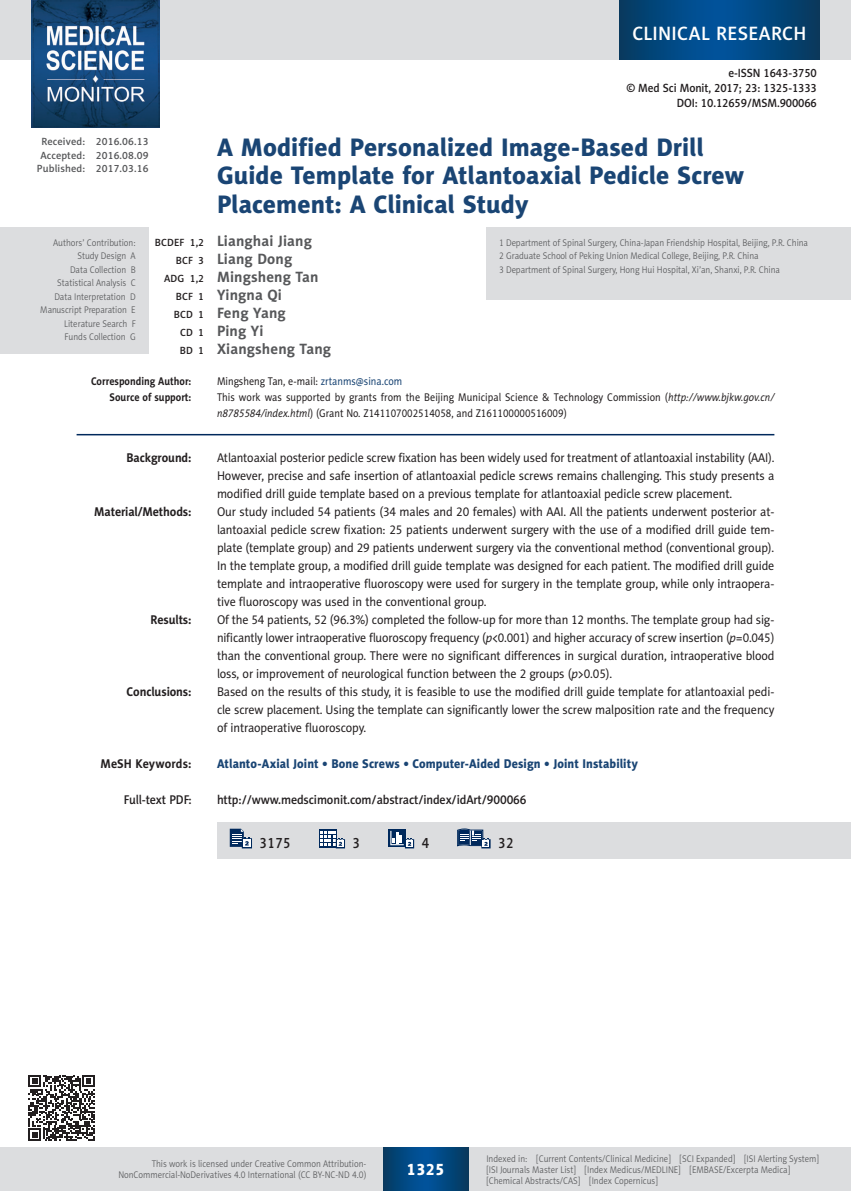
<style>
.page{position:relative;width:851px;height:1191px;background:#fff}
.page>*{position:absolute;margin:0;border:0;box-sizing:border-box;transform-origin:0 0}
.MSM_Tytul{font:25.5px/28.5px "Naomi Sans EFN Heavy";color:#1a4574}
.t1{font:19.5px "Naomi Sans EFN Medium";letter-spacing:.015em;color:#fff}
.t2{font:16.5px "Naomi Sans EFN Heavy";color:#fff}
.MSM_Autorzy{font:700 15px "Naomi Sans EFN";letter-spacing:.01em;color:#57585a}
.MSM_dane{font:15px "Naomi Sans EFN Medium";letter-spacing:.03em;color:#231f20;scale:.9 1}
.MSM_Summary_body{font:12.75px/18px "Naomi Sans EFN";letter-spacing:-.01em;color:#231f20;text-align:justify;scale:.95 1}
.MSM_Summary_body-2{font:12.75px/18px "Naomi Sans EFN";letter-spacing:-.01em;color:#231f20;text-align:justify;scale:.94 1}
.MSM_keywords{font:12.75px "Naomi Sans EFN Heavy";letter-spacing:.005em;color:#1a4574;scale:.95 1}
.MSM_full_text_pdf{font:12.75px "Naomi Sans EFN Medium";letter-spacing:-.01em;color:#231f20;scale:.95 1}
.MSM_Summary_body-3{font:700 12.75px "Naomi Sans EFN";letter-spacing:-.01em;color:#231f20;scale:.95 1}
.MSM_keywords-2{font:700 12.75px "Naomi Sans EFN";letter-spacing:.005em;color:#231f20;scale:.95 1}
.MSM_Summary_body-4{font:700 12.75px "Naomi Sans EFN";letter-spacing:-.01em;color:#231f20;scale:.94 1}
.MSM_full_text_pdf-2{font:12px "Naomi Sans EFN Medium";letter-spacing:-.01em;color:#231f20;scale:.95 1}
.MSM_Support{font:11.25px/15.8px "Naomi Sans EFN";color:#231f20;scale:.9 1}
.MSM_Adres{font:11.25px "Naomi Sans EFN";color:#231f20;scale:.9 1}
.MSM_Adres-2{font:700 11.25px "Naomi Sans EFN";color:#231f20;scale:.9 1}
.MSM_Support-2{font:700 11.25px "Naomi Sans EFN";color:#231f20;scale:.9 1}
.t3{font:10.5px "Naomi Sans EFN Medium";letter-spacing:.01em;color:#57585a}
.MSM_Afiliacja{font:9.75px/11.2px "Naomi Sans EFN Light";color:#57585a;scale:.9 1}
.s1{font-family:"Naomi Sans EFN Medium";font-weight:400;font-size:10.5px;color:#231f20}
.s2{color:#1a4574}
.s3{font-style:italic}
</style>
<div class="page">
<div style="left:217px;top:822px;width:633px;height:36px;background:#dcdddf"></div>
<svg style="left:230px;top:828px;width:22px;height:20px"></svg>
<div style="left:319px;top:829px;width:17px;height:18px;background:#00295c"></div>
<svg style="left:320px;top:830px;width:25px;height:18px"></svg>
<div style="left:388px;top:829px;width:18px;height:18px;background:#00295c"></div>
<svg style="left:390px;top:831px;width:24px;height:17px"></svg>
<svg style="left:457px;top:828px;width:33px;height:20px"></svg>
<hr style="left:77px;top:434px;width:697px;height:1px;background:#00295c">
<div style="left:0;top:228px;width:148px;height:126px;background:#dcdddf"></div>
<div style="left:486px;top:228px;width:364px;height:72px;background:#dcdddf"></div>
<svg style="left:28px;top:1075px;width:67px;height:66px"></svg>
<div style="left:0;top:1148px;width:850px;height:43px;background:#dcdddf"></div>
<svg style="left:383px;top:1147px;width:85px;height:43px"></svg>
<div style="left:0;top:0;width:850px;height:60px;background:#dcdddf"></div>
<svg style="left:619px;top:0;width:200px;height:60px"></svg>
<img style="left:32px;top:0;width:127px;height:128px">
<h2 class="t1" style="left:632px;top:22px;width:175px">CLINICAL RESEARCH</h2>
<p class="MSM_full_text_pdf-2" style="left:728px;top:66px;width:95px">e-ISSN 1643-3750</p>
<p class="MSM_full_text_pdf-2" style="left:626px;top:81px;width:202px">© Med Sci Monit, 2017; 23: 1325-1333</p>
<p class="MSM_full_text_pdf-2" style="left:676px;top:96px;width:149px">DOI: 10.12659/MSM.900066</p>
<p class="MSM_Tytul" style="left:217px;top:132px;width:528px">A Modified Personalized Image-Based Drill<br>Guide Template for Atlantoaxial Pedicle Screw<br>Placement: A Clinical Study</p>
<p class="MSM_Autorzy" style="left:155px;top:232px;width:158px"><span class="s1">BCDEF 1,2</span> Lianghai Jiang</p>
<p class="MSM_Autorzy" style="left:176px;top:250px;width:118px"><span class="s1">BCF 3</span> Liang Dong</p>
<p class="MSM_Autorzy" style="left:164px;top:268px;width:156px"><span class="s1">ADG 1,2</span> Mingsheng Tan</p>
<p class="MSM_Autorzy" style="left:176px;top:286px;width:108px"><span class="s1">BCF 1</span> Yingna Qi</p>
<p class="MSM_Autorzy" style="left:174px;top:304px;width:113px"><span class="s1">BCD 1</span> Feng Yang</p>
<p class="MSM_Autorzy" style="left:180px;top:322px;width:85px"><span class="s1">CD 1</span> Ping Yi</p>
<p class="MSM_Autorzy" style="left:180px;top:340px;width:153px"><span class="s1">BD 1</span> Xiangsheng Tang</p>
<p class="MSM_Adres-2" style="left:91px;top:375px;width:113px">Corresponding Author:</p>
<p class="MSM_Adres" style="left:217px;top:375px;width:207px">Mingsheng Tan, e-mail: <span class="s2">zrtanms@sina.com</span></p>
<p class="MSM_Support-2" style="left:110px;top:391px;width:92px">Source of support:</p>
<p class="MSM_Support" style="left:217px;top:389px;width:620px">This work was supported by grants from the Beijing Municipal Science &amp; Technology Commission (<span class="s3">http://www.bjkw.gov.cn/ n8785584/index.html</span>) (Grant No. Z141107002514058, and Z161100000516009)</p>
<p class="MSM_Summary_body-4" style="left:126px;top:450px;width:71px">Background:</p>
<p class="MSM_Summary_body-2" style="left:217px;top:449px;width:594px">Atlantoaxial posterior pedicle screw fixation has been widely used for treatment of atlantoaxial instability (AAI).<br>However, precise and safe insertion of atlantoaxial pedicle screws remains challenging. This study presents a modified drill guide template based on a previous template for atlantoaxial pedicle screw placement.</p>
<p class="MSM_Summary_body-3" style="left:94px;top:504px;width:104px">Material/Methods:</p>
<p class="MSM_Summary_body" style="left:217px;top:503px;width:588px">Our study included 54 patients (34 males and 20 females) with AAI. All the patients underwent posterior at&shy;lantoaxial pedicle screw fixation: 25 patients underwent surgery with the use of a modified drill guide tem&shy;plate (template group) and 29 patients underwent surgery via the conventional method (conventional group).<br>In the template group, a modified drill guide template was designed for each patient. The modified drill guide template and intraoperative fluoroscopy were used for surgery in the template group, while only intraopera&shy;tive fluoroscopy was used in the conventional group.</p>
<p class="MSM_Summary_body-3" style="left:150px;top:612px;width:45px">Results:</p>
<p class="MSM_Summary_body" style="left:217px;top:611px;width:588px">Of the 54 patients, 52 (96.3%) completed the follow-up for more than 12 months. The template group had sig&shy;nificantly lower intraoperative fluoroscopy frequency (<span class="s3">p</span>&lt;0.001) and higher accuracy of screw insertion (<span class="s3">p</span>=0.045) than the conventional group. There were no significant differences in surgical duration, intraoperative blood loss, or improvement of neurological function between the 2 groups (<span class="s3">p</span>&gt;0.05).</p>
<p class="MSM_Summary_body-3" style="left:127px;top:684px;width:70px">Conclusions:</p>
<p class="MSM_Summary_body" style="left:217px;top:683px;width:588px">Based on the results of this study, it is feasible to use the modified drill guide template for atlantoaxial pedi&shy;cle screw placement. Using the template can significantly lower the screw malposition rate and the frequency of intraoperative fluoroscopy.</p>
<p class="MSM_keywords-2" style="left:100px;top:756px;width:97px">MeSH Keywords:</p>
<p class="MSM_keywords" style="left:217px;top:756px;width:444px">Atlanto-Axial Joint • Bone Screws • Computer-Aided Design • Joint Instability</p>
<p class="MSM_full_text_pdf" style="left:124px;top:792px;width:73px">Full-text PDF:</p>
<p class="MSM_full_text_pdf" style="left:217px;top:792px;width:327px">http://www.medscimonit.com/abstract/index/idArt/900066</p>
<p class="t3" style="left:41px;top:136px;width:109px">Received: 2016.06.13</p>
<p class="t3" style="left:40px;top:149px;width:110px">Accepted: 2016.08.09</p>
<p class="t3" style="left:37px;top:163px;width:113px">Published: 2017.03.16</p>
<p class="MSM_Afiliacja" style="left:53px;top:237px;width:93px">Authors’ Contribution:</p>
<p class="MSM_Afiliacja" style="left:77px;top:250px;width:66px">Study Design A</p>
<p class="MSM_Afiliacja" style="left:70px;top:264px;width:74px">Data Collection B</p>
<p class="MSM_Afiliacja" style="left:57px;top:277px;width:89px">Statistical Analysis C</p>
<p class="MSM_Afiliacja" style="left:54px;top:291px;width:92px">Data Interpretation D</p>
<p class="MSM_Afiliacja" style="left:40px;top:304px;width:107px">Manuscript Preparation E</p>
<p class="MSM_Afiliacja" style="left:64px;top:318px;width:81px">Literature Search F</p>
<p class="MSM_Afiliacja" style="left:65px;top:331px;width:80px">Funds Collection G</p>
<p class="MSM_Afiliacja" style="left:499px;top:237px;width:345px">1 Department of Spinal Surgery, China-Japan Friendship Hospital, Beijing, P.R. China</p>
<p class="MSM_Afiliacja" style="left:499px;top:250px;width:290px">2 Graduate School of Peking Union Medical College, Beijing, P.R. China</p>
<p class="MSM_Afiliacja" style="left:499px;top:264px;width:313px">3 Department of Spinal Surgery, Hong Hui Hospital, Xi’an, Shanxi, P.R. China</p>
<p class="MSM_dane" style="left:259px;top:834px;width:36px">3175</p>
<p class="MSM_dane" style="left:352px;top:834px;width:10px">3</p>
<p class="MSM_dane" style="left:421px;top:834px;width:10px">4</p>
<p class="MSM_dane" style="left:498px;top:834px;width:19px">32</p>
<p class="MSM_Afiliacja" style="left:118px;top:1158px;width:277px;text-align:right">This work is licensed under Creative Common Attribution-<br>NonCommercial-NoDerivatives 4.0 International (CC BY-NC-ND 4.0)</p>
<p class="t2" style="left:406px;top:1159px;width:40px">1325</p>
<p class="MSM_Afiliacja" style="left:486px;top:1152px;width:371px">Indexed in: [Current Contents/Clinical Medicine] [SCI Expanded] [ISI Alerting System] [ISI Journals Master List] [Index Medicus/MEDLINE] [EMBASE/Excerpta Medica] [Chemical Abstracts/CAS] [Index Copernicus]</p>
</div>
